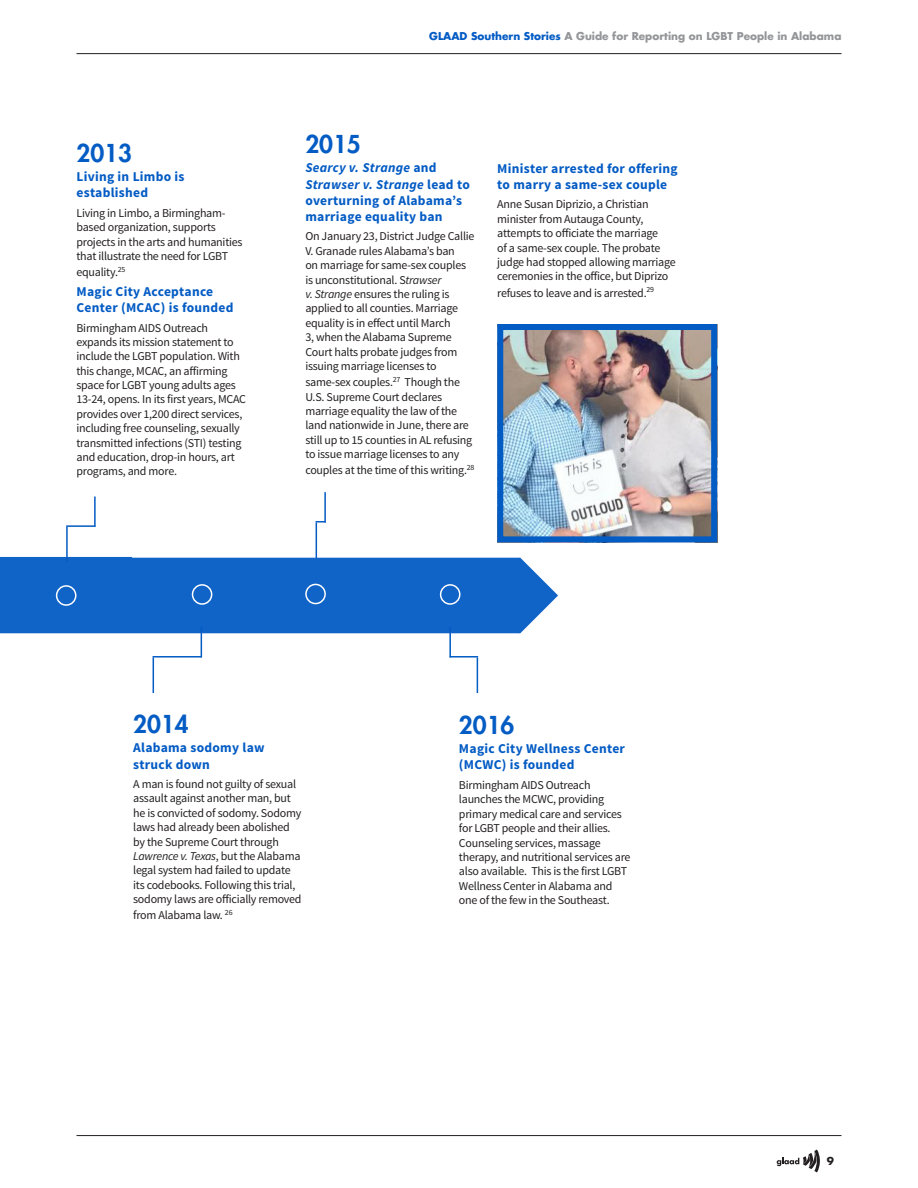
<style>
.page{position:relative;width:918px;height:1188px;background:#fff}
.page>*{position:absolute;margin:0;border:0;box-sizing:border-box;transform-origin:0 0}
.t1{font:800 24px "Futura LT";color:#035bc4}
.t2{font:700 13.5px/16.2px "Source Sans Pro";letter-spacing:.02em;color:#035bc4}
.t3{font:12px/14.4px "Source Sans Pro";letter-spacing:-.02em;color:#231f20}
.t4{font:700 10.5px "Futura LT";color:#939598}
.t5{font:700 10.5px "Futura LT";color:#231f20}
.s1{color:#035bc4}
.s2{font-style:italic}
</style>
<div class="page">
<hr style="left:76px;top:53px;width:766px;height:1px;background:#231f20">
<svg style="left:777px;top:1149px;width:43px;height:24px"></svg>
<hr style="left:76px;top:1135px;width:766px;height:1px;background:#231f20">
<svg style="left:0;top:556px;width:558px;height:78px;background:#1f6cca"></svg>
<div style="left:56px;top:585px;width:20px;height:21px;border:2px solid #fff;border-radius:50%"></div>
<div style="left:192px;top:584px;width:20px;height:21px;border:2px solid #fff;border-radius:50%"></div>
<div style="left:305px;top:584px;width:21px;height:20px;border:2px solid #fff;border-radius:50%"></div>
<div style="left:440px;top:584px;width:20px;height:21px;border:2px solid #fff;border-radius:50%"></div>
<hr style="left:66px;top:527px;width:2px;height:35px;background:#035bc4">
<hr style="left:94px;top:497px;width:2px;height:30px;background:#035bc4">
<hr style="left:66px;top:525px;width:29px;height:2px;background:#035bc4">
<hr style="left:153px;top:658px;width:1px;height:35px;background:#035bc4">
<hr style="left:201px;top:627px;width:1px;height:31px;background:#035bc4">
<hr style="left:153px;top:656px;width:49px;height:2px;background:#035bc4">
<hr style="left:316px;top:523px;width:1px;height:35px;background:#035bc4">
<hr style="left:324px;top:492px;width:2px;height:31px;background:#035bc4">
<svg style="left:316px;top:521px;width:10px;height:2px"></svg>
<hr style="left:477px;top:658px;width:1px;height:35px;background:#035bc4">
<hr style="left:449px;top:627px;width:2px;height:31px;background:#035bc4">
<hr style="left:450px;top:656px;width:28px;height:2px;background:#035bc4">
<img style="left:504px;top:331px;width:206px;height:204px">
<div style="left:497px;top:324px;width:220px;height:218px;border:6px solid #035bc4"></div>
<p class="t1" style="left:76px;top:137px;width:57px">2013</p>
<p class="t2" style="left:76px;top:169px;width:110px">Living in Limbo is established</p>
<p class="t3" style="left:76px;top:206px;width:168px">Living in Limbo, a Birmingham&shy;based organization, supports projects in the arts and humanities that illustrate the need for LGBT</p>
<p class="t3" style="left:76px;top:265px;width:50px">equality.<sup>25</sup></p>
<p class="t2" style="left:76px;top:284px;width:159px">Magic City Acceptance<br>Center (MCAC) is founded</p>
<p class="t3" style="left:76px;top:321px;width:171px">Birmingham AIDS Outreach expands its mission statement to include the LGBT population. With this change, MCAC, an affirming space for LGBT young adults ages 13-24, opens. In its first years, MCAC provides over 1,200 direct services, including free counseling, sexually transmitted infections (STI) testing and education, drop-in hours, art programs, and more.</p>
<p class="t4" style="left:429px;top:29px;width:414px"><span class="s1">GLAAD Southern Stories</span> A Guide for Reporting on LGBT People in Alabama</p>
<p class="t1" style="left:305px;top:128px;width:57px">2015</p>
<p class="t2" style="left:305px;top:160px;width:166px"><span class="s2">Searcy v. Strange</span> and<br><span class="s2">Strawser v. Strange</span> lead to overturning of Alabama’s marriage equality ban</p>
<p class="t3" style="left:305px;top:229px;width:171px">On January 23, District Judge Callie<br>V. Granade rules Alabama’s ban<br>on marriage for same-sex couples is unconstitutional. S<span class="s2">trawser<br>v. Strange</span> ensures the ruling is applied to all counties. Marriage equality is in effect until March<br>3, when the Alabama Supreme<br>Court halts probate judges from issuing marriage licenses to</p>
<p class="t3" style="left:305px;top:375px;width:168px">same-sex couples.<sup>27</sup> Though the<br>U.S. Supreme Court declares marriage equality the law of the land nationwide in June, there are still up to 15 counties in AL refusing to issue marriage licenses to any</p>
<p class="t3" style="left:305px;top:463px;width:171px">couples at the time of this writing.<sup>28</sup></p>
<p class="t2" style="left:497px;top:161px;width:182px">Minister arrested for offering to marry a same-sex couple</p>
<p class="t3" style="left:497px;top:197px;width:180px">Anne Susan Diprizio, a Christian minister from Autauga County, attempts to officiate the marriage<br>of a same-sex couple. The probate judge had stopped allowing marriage ceremonies in the office, but Diprizo</p>
<p class="t3" style="left:497px;top:286px;width:158px">refuses to leave and is arrested.<sup>29</sup></p>
<p class="t1" style="left:133px;top:708px;width:57px">2014</p>
<p class="t2" style="left:133px;top:740px;width:133px">Alabama sodomy law struck down</p>
<p class="t3" style="left:133px;top:777px;width:170px">A man is found not guilty of sexual assault against another man, but he is convicted of sodomy. Sodomy laws had already been abolished by the Supreme Court through <span class="s2">Lawrence v. Texas</span>, but the Alabama legal system had failed to update its codebooks. Following this trial, sodomy laws are officially removed</p>
<p class="t3" style="left:133px;top:909px;width:101px">from Alabama law. <sup>26</sup></p>
<p class="t1" style="left:459px;top:709px;width:57px">2016</p>
<p class="t2" style="left:459px;top:741px;width:168px">Magic City Wellness Center (MCWC) is founded</p>
<p class="t3" style="left:459px;top:778px;width:173px">Birmingham AIDS Outreach launches the MCWC, providing primary medical care and services for LGBT people and their allies.<br>Counseling services, massage therapy, and nutritional services are also available. This is the first LGBT<br>Wellness Center in Alabama and one of the few in the Southeast.</p>
<p class="t5" style="left:827px;top:1154px;width:9px">9</p>
</div>
